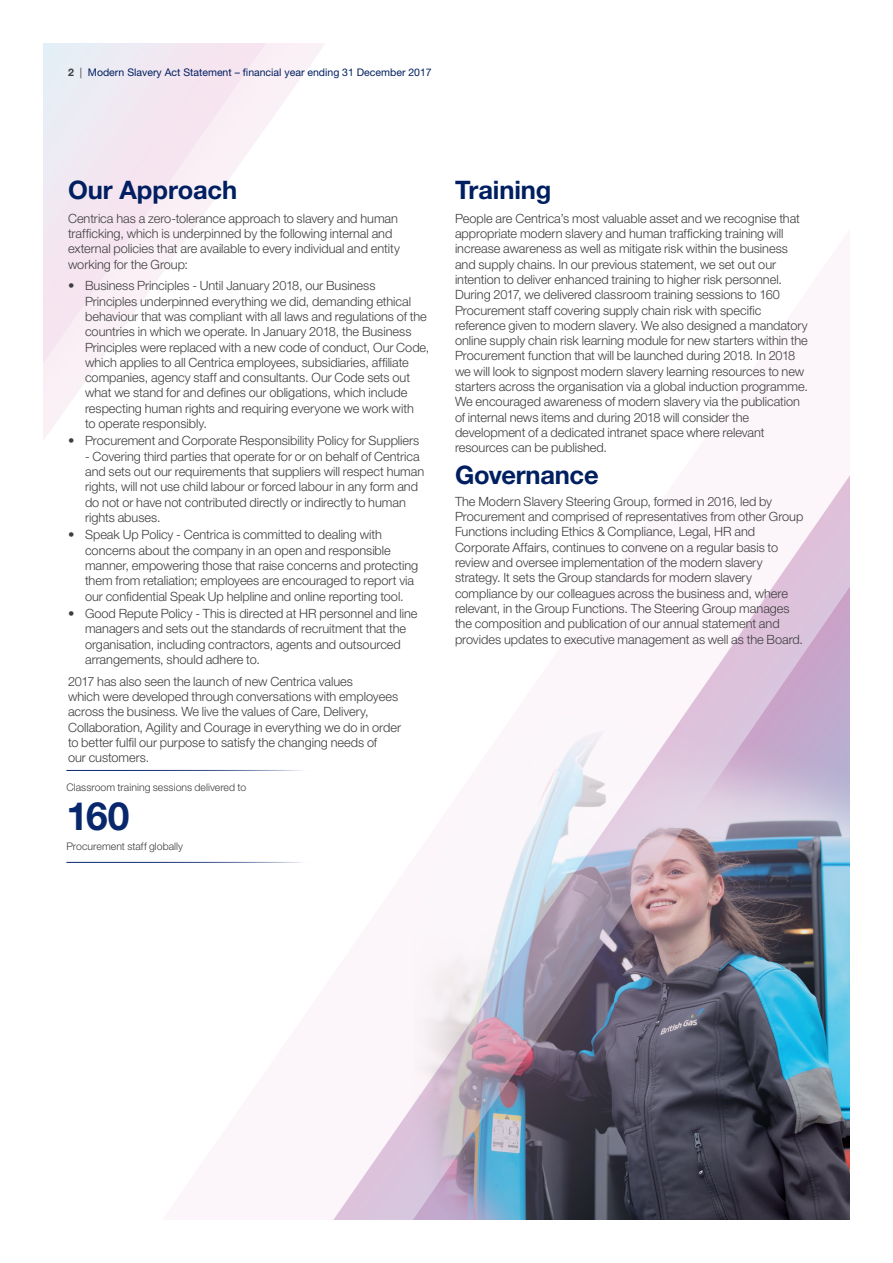
<style>
.page{position:relative;width:893px;height:1263px;background:#fff}
.page>*{position:absolute;margin:0;border:0;box-sizing:border-box;transform-origin:0 0}
.Pull_Out_Figures_26p{font:700 39px "Helvetica Neue LT Std";color:#08276c}
.Header_2{font:700 25.5px "Helvetica Neue LT Std";letter-spacing:-.005em;color:#001f61}
.Body_text{font:700 25.5px "Helvetica Neue LT Std";letter-spacing:-.01em;color:#001f61}
.Body_text-2{font:300 12.75px/15.3px "Helvetica Neue LT Std";letter-spacing:-.005em;color:#3e3e3f}
.t1{font:10.5px "Helvetica Neue LT Std";color:#001f61}
.Pull_Out_Figures_26p-2{font:300 10.5px "Helvetica Neue LT Std";letter-spacing:.005em;color:#3e3e3f}
.Pull_Out_Caption___H{font:300 10.5px "Helvetica Neue LT Std";letter-spacing:.005em;color:#3e3e3f}
.s1{font-weight:700;color:#3e3e3f}
.s2{color:#3e3e3f}
</style>
<div class="page">
<svg style="left:333px;top:1105px;width:80px;height:115px"></svg>
<svg style="left:702px;top:475px;width:148px;height:214px"></svg>
<svg style="left:43px;top:43px;width:262px;height:397px"></svg>
<img style="left:413px;top:689px;width:437px;height:531px">
<hr style="left:66px;top:770px;width:260px;height:1px;background:#08276c">
<hr style="left:66px;top:862px;width:270px;height:1px;background:#08276c">
<p class="t1" style="left:68px;top:66px;width:365px"><span class="s1">2</span> <span class="s2">|</span> Modern Slavery Act Statement – financial year ending 31 December 2017</p>
<p class="Header_2" style="left:68px;top:174px;width:171px">Our Approach</p>
<p class="Body_text-2" style="left:68px;top:210px;width:333px">Centrica has a zero-tolerance approach to slavery and human trafficking, which is underpinned by the following internal and external policies that are available to every individual and entity working for the Group:</p>
<p class="Body_text-2" style="left:85px;top:278px;width:346px;text-indent:-17px">• Business Principles - Until January 2018, our Business Principles underpinned everything we did, demanding ethical behaviour that was compliant with all laws and regulations of the countries in which we operate. In January 2018, the Business Principles were replaced with a new code of conduct, Our Code, which applies to all Centrica employees, subsidiaries, affiliate companies, agency staff and consultants. Our Code sets out what we stand for and defines our obligations, which include respecting human rights and requiring everyone we work with<br>to operate responsibly.</p>
<p class="Body_text-2" style="left:68px;top:433px;width:353px">• Procurement and Corporate Responsibility Policy for Suppliers</p>
<p class="Body_text-2" style="left:85px;top:448px;width:341px">- Covering third parties that operate for or on behalf of Centrica and sets out our requirements that suppliers will respect human rights, will not use child labour or forced labour in any form and do not or have not contributed directly or indirectly to human rights abuses.</p>
<p class="Body_text-2" style="left:85px;top:527px;width:335px;text-indent:-17px">• Speak Up Policy - Centrica is committed to dealing with concerns about the company in an open and responsible manner, empowering those that raise concerns and protecting them from retaliation; employees are encouraged to report via our confidential Speak Up helpline and online reporting tool.</p>
<p class="Body_text-2" style="left:85px;top:606px;width:334px;text-indent:-17px">• Good Repute Policy - This is directed at HR personnel and line managers and sets out the standards of recruitment that the organisation, including contractors, agents and outsourced arrangements, should adhere to.</p>
<p class="Body_text-2" style="left:68px;top:673px;width:335px">2017 has also seen the launch of new Centrica values<br>which were developed through conversations with employees across the business. We live the values of Care, Delivery, Collaboration, Agility and Courage in everything we do in order to better fulfil our purpose to satisfy the changing needs of<br>our customers.</p>
<p class="Pull_Out_Figures_26p-2" style="left:66px;top:781px;width:181px">Classroom training sessions delivered to</p>
<p class="Pull_Out_Figures_26p" style="left:66px;top:792px;width:65px">160</p>
<p class="Pull_Out_Caption___H" style="left:66px;top:840px;width:118px">Procurement staff globally</p>
<p class="Header_2" style="left:455px;top:174px;width:98px">Training</p>
<p class="Body_text-2" style="left:455px;top:210px;width:354px">People are Centrica’s most valuable asset and we recognise that appropriate modern slavery and human trafficking training will increase awareness as well as mitigate risk within the business and supply chains. In our previous statement, we set out our intention to deliver enhanced training to higher risk personnel.<br>During 2017, we delivered classroom training sessions to 160<br>Procurement staff covering supply chain risk with specific reference given to modern slavery. We also designed a mandatory online supply chain risk learning module for new starters within the Procurement function that will be launched during 2018. In 2018 we will look to signpost modern slavery learning resources to new starters across the organisation via a global induction programme.<br>We encouraged awareness of modern slavery via the publication of internal news items and during 2018 will consider the development of a dedicated intranet space where relevant resources can be published.</p>
<p class="Body_text" style="left:455px;top:459px;width:145px">Governance</p>
<p class="Body_text-2" style="left:455px;top:493px;width:350px">The Modern Slavery Steering Group, formed in 2016, led by Procurement and comprised of representatives from other Group Functions including Ethics &amp; Compliance, Legal, HR and Corporate Affairs, continues to convene on a regular basis to review and oversee implementation of the modern slavery strategy. It sets the Group standards for modern slavery compliance by our colleagues across the business and, where relevant, in the Group Functions. The Steering Group manages the composition and publication of our annual statement and provides updates to executive management as well as the Board.</p>
</div>
